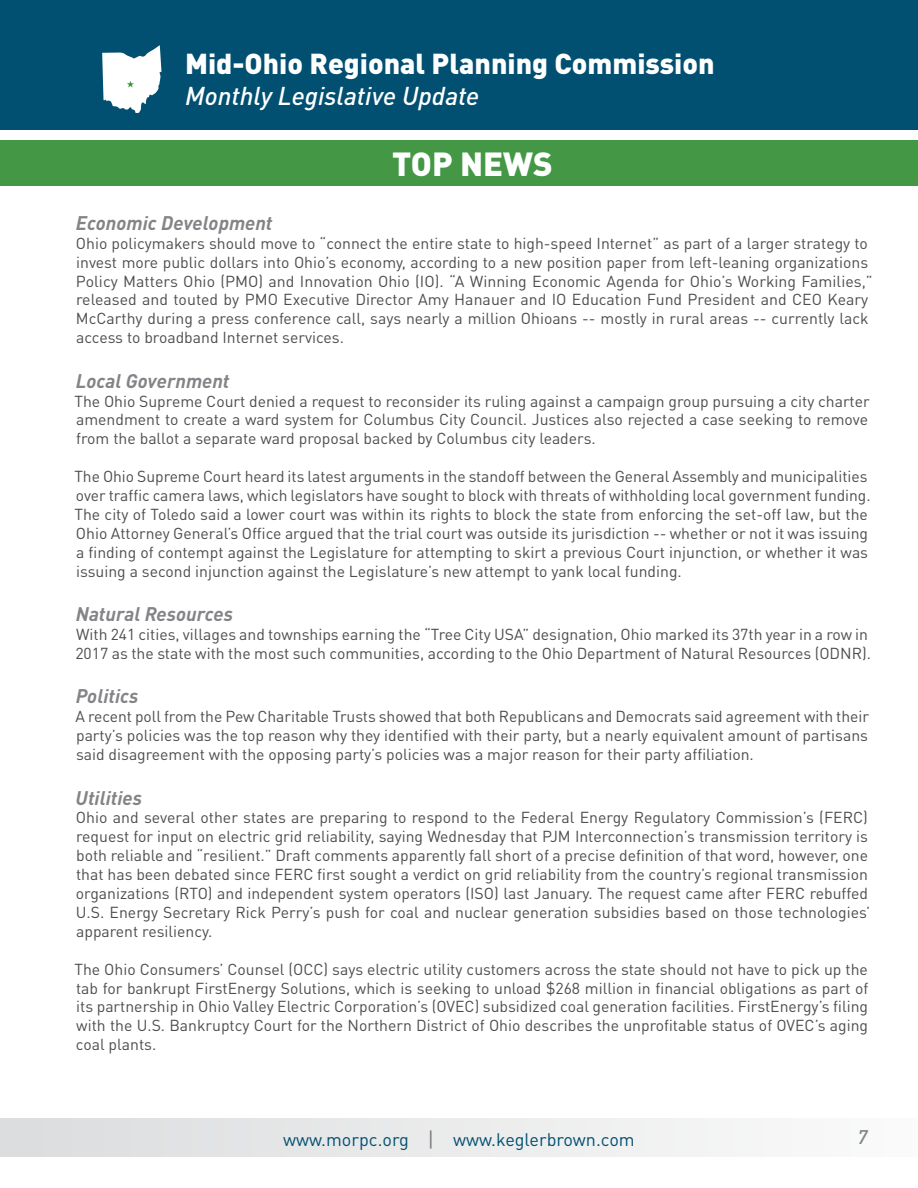
<style>
.page{position:relative;width:918px;height:1188px;background:#fff}
.page>*{position:absolute;margin:0;border:0;box-sizing:border-box;transform-origin:0 0}
.t1{font:900 33px "DIN Pro";color:#fff}
.t2{font:900 28.5px "DIN Pro";color:#fff}
.t3{font:italic 500 25.5px "DIN Pro";color:#fff}
.t4{font:italic 700 19.5px "DIN Pro";color:#848488}
.t5{font:italic 500 19.5px "DIN Pro";color:#848488}
.t6{font:18px "DIN Pro";color:#025071}
.t7{font:15.75px/18.9px "DIN Pro";color:#4d4d4f}
.s1{font-size:21px;color:#7c7c81}
</style>
<div class="page">
<div style="left:0;top:1118px;width:918px;height:38px;background:linear-gradient(to right,#dbdcdd,#fafbfb)"></div>
<div style="left:0;top:0;width:918px;height:130px;background:#025071"></div>
<svg style="left:97px;top:37px;width:67px;height:79px"></svg>
<div style="left:0;top:140px;width:918px;height:46px;background:#449845"></div>
<h2 class="t2" style="left:185px;top:45px;width:531px">Mid-Ohio Regional Planning Commission</h2>
<h3 class="t3" style="left:185px;top:75px;width:296px">Monthly Legislative Update</h3>
<h1 class="t1" style="left:392px;top:141px;width:162px">TOP NEWS</h1>
<p class="t4" style="left:76px;top:207px;width:198px">Economic Development</p>
<p class="t7" style="left:76px;top:233px;width:798px">Ohio policymakers should move to “connect the entire state to high-speed Internet” as part of a larger strategy to invest more public dollars into Ohio’s economy, according to a new position paper from left-leaning organizations Policy Matters Ohio (PMO) and Innovation Ohio (IO). “A Winning Economic Agenda for Ohio’s Working Families,” released and touted by PMO Executive Director Amy Hanauer and IO Education Fund President and CEO Keary McCarthy during a press conference call, says nearly a million Ohioans -- mostly in rural areas -- currently lack access to broadband Internet services.</p>
<p class="t4" style="left:76px;top:365px;width:155px">Local Government</p>
<p class="t7" style="left:74px;top:391px;width:797px;text-align:justify">The Ohio Supreme Court denied a request to reconsider its ruling against a campaign group pursuing a city charter amendment to create a ward system for Columbus City Council. Justices also rejected a case seeking to remove from the ballot a separate ward proposal backed by Columbus city leaders.</p>
<p class="t7" style="left:74px;top:466px;width:798px">The Ohio Supreme Court heard its latest arguments in the standoff between the General Assembly and municipalities over traffic camera laws, which legislators have sought to block with threats of withholding local government funding.<br>The city of Toledo said a lower court was within its rights to block the state from enforcing the set-off law, but the Ohio Attorney General’s Office argued that the trial court was outside its jurisdiction -- whether or not it was issuing a finding of contempt against the Legislature for attempting to skirt a previous Court injunction, or whether it was issuing a second injunction against the Legislature’s new attempt to yank local funding.</p>
<p class="t4" style="left:76px;top:598px;width:159px">Natural Resources</p>
<p class="t7" style="left:75px;top:624px;width:797px">With 241 cities, villages and townships earning the “Tree City USA” designation, Ohio marked its 37th year in a row in<br>2017 as the state with the most such communities, according to the Ohio Department of Natural Resources (ODNR).</p>
<p class="t4" style="left:76px;top:680px;width:64px">Politics</p>
<p class="t7" style="left:75px;top:707px;width:795px;text-align:justify">A recent poll from the Pew Charitable Trusts showed that both Republicans and Democrats said agreement with their party’s policies was the top reason why they identified with their party, but a nearly equivalent amount of partisans said disagreement with the opposing party’s policies was a major reason for their party affiliation.</p>
<p class="t4" style="left:76px;top:781px;width:68px">Utilities</p>
<p class="t7" style="left:76px;top:808px;width:796px">Ohio and several other states are preparing to respond to the Federal Energy Regulatory Commission’s (FERC) request for input on electric grid reliability, saying Wednesday that PJM Interconnection’s transmission territory is both reliable and “resilient.” Draft comments apparently fall short of a precise definition of that word, however, one that has been debated since FERC first sought a verdict on grid reliability from the country’s regional transmission organizations (RTO) and independent system operators (ISO) last January. The request came after FERC rebuffed U.S. Energy Secretary Rick Perry’s push for coal and nuclear generation subsidies based on those technologies’ apparent resiliency.</p>
<p class="t7" style="left:74px;top:959px;width:796px;text-align:justify">The Ohio Consumers’ Counsel (OCC) says electric utility customers across the state should not have to pick up the tab for bankrupt FirstEnergy Solutions, which is seeking to unload $268 million in financial obligations as part of its partnership in Ohio Valley Electric Corporation’s (OVEC) subsidized coal generation facilities. FirstEnergy’s filing with the U.S. Bankruptcy Court for the Northern District of Ohio describes the unprofitable status of OVEC’s aging coal plants.</p>
<p class="t6" style="left:283px;top:1127px;width:353px">www.morpc.org <span class="s1">|</span> www.keglerbrown.com</p>
<p class="t5" style="left:858px;top:1122px;width:11px">7</p>
</div>
